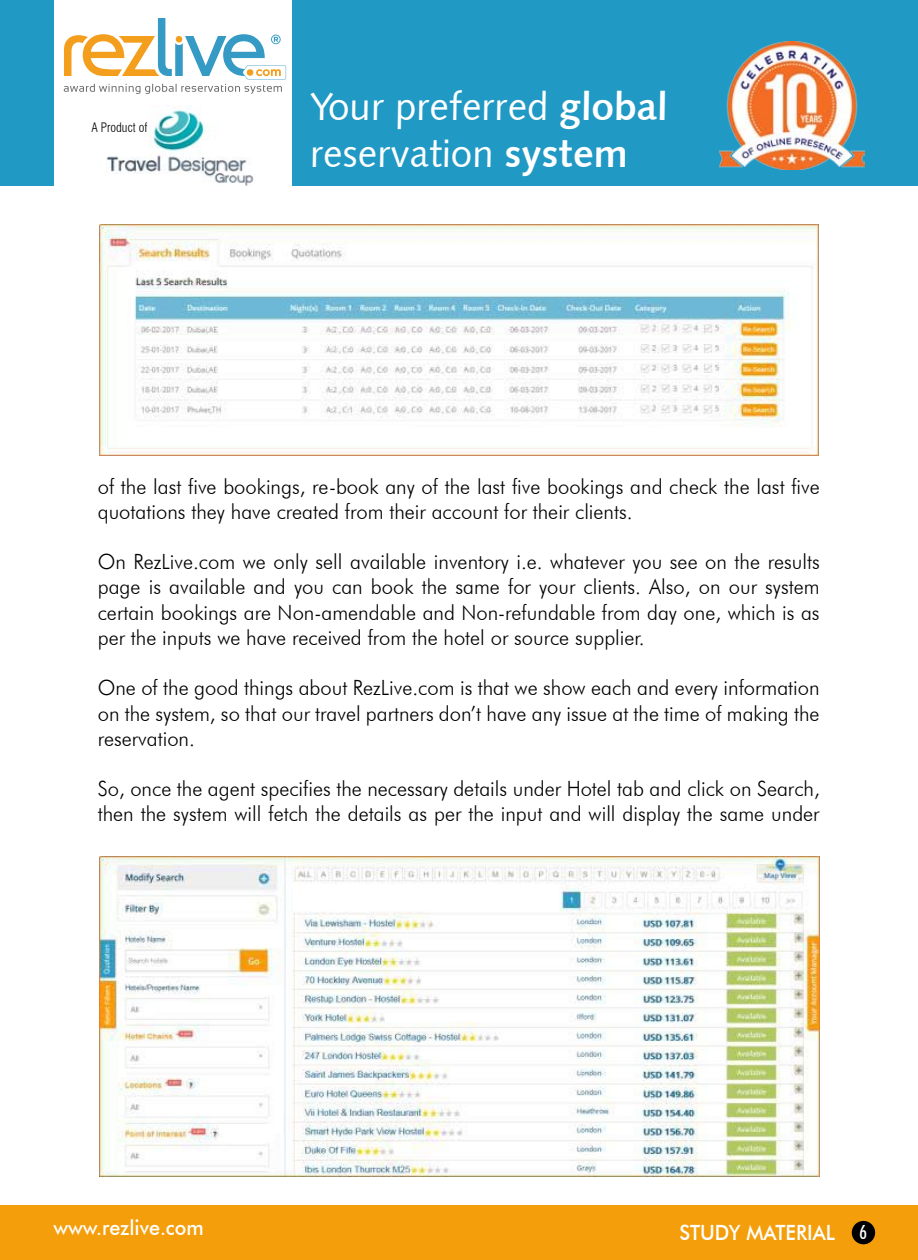
<style>
.page{position:relative;width:918px;height:1260px;background:#fff}
.page>*{position:absolute;margin:0;border:0;box-sizing:border-box;transform-origin:0 0}
.t1{font:39px/46.8px "Humanist 531 BT Roman A";color:#fff}
.t2{font:300 21px/25.2px "Futura BT";color:#000;scale:.96 1}
.t3{font:500 21px "Futura BT";color:#fff;scale:.94 1}
.t4{font:300 condensed 12.75px "Swiss 721 BT";color:#000}
.s1{font-family:"Humanist 531 BT Bold A"}
.s2{font-stretch:condensed;font-size:19.5px}
</style>
<div class="page">
<div style="left:0;top:0;width:918px;height:185px;background:#2099c4"></div>
<img style="left:720px;top:41px;width:144px;height:128px">
<div style="left:0;top:1205px;width:918px;height:54px;background:#f49e0b"></div>
<div style="left:852px;top:1220px;width:23px;height:24px;background:#000;border-radius:50%"></div>
<img style="left:99px;top:224px;width:719px;height:231px">
<img style="left:99px;top:856px;width:720px;height:320px">
<div style="left:54px;top:0;width:238px;height:186px;background:#fff"></div>
<svg style="left:64px;top:18px;width:222px;height:76px"></svg>
<img style="left:106px;top:107px;width:148px;height:78px">
<p class="t4" style="left:92px;top:120px;width:57px">A Product of</p>
<h1 class="t1" style="left:310px;top:82px;width:359px">Your preferred <span class="s1">global </span>reservation <span class="s1">system</span></h1>
<p class="t2" style="left:98px;top:473px;width:754px">of the last five bookings, re-book any of the last five bookings and check the last five quotations they have created from their account for their clients.</p>
<p class="t2" style="left:98px;top:549px;width:754px;text-align:justify">On RezLive.com we only sell available inventory i.e. whatever you see on the results page is available and you can book the same for your clients. Also, on our system certain bookings are Non-amendable and Non-refundable from day one, which is as per the inputs we have received from the hotel or source supplier.</p>
<p class="t2" style="left:98px;top:675px;width:753px;text-align:justify">One of the good things about RezLive.com is that we show each and every information on the system, so that our travel partners don’t have any issue at the time of making the reservation.</p>
<p class="t2" style="left:98px;top:775px;width:754px">So, once the agent specifies the necessary details under Hotel tab and click on Search, then the system will fetch the details as per the input and will display the same under</p>
<p class="t3" style="left:53px;top:1214px;width:162px">www.rezlive.com</p>
<p class="t3" style="left:679px;top:1219px;width:201px">STUDY MATERIAL <span class="s2">6</span></p>
</div>
